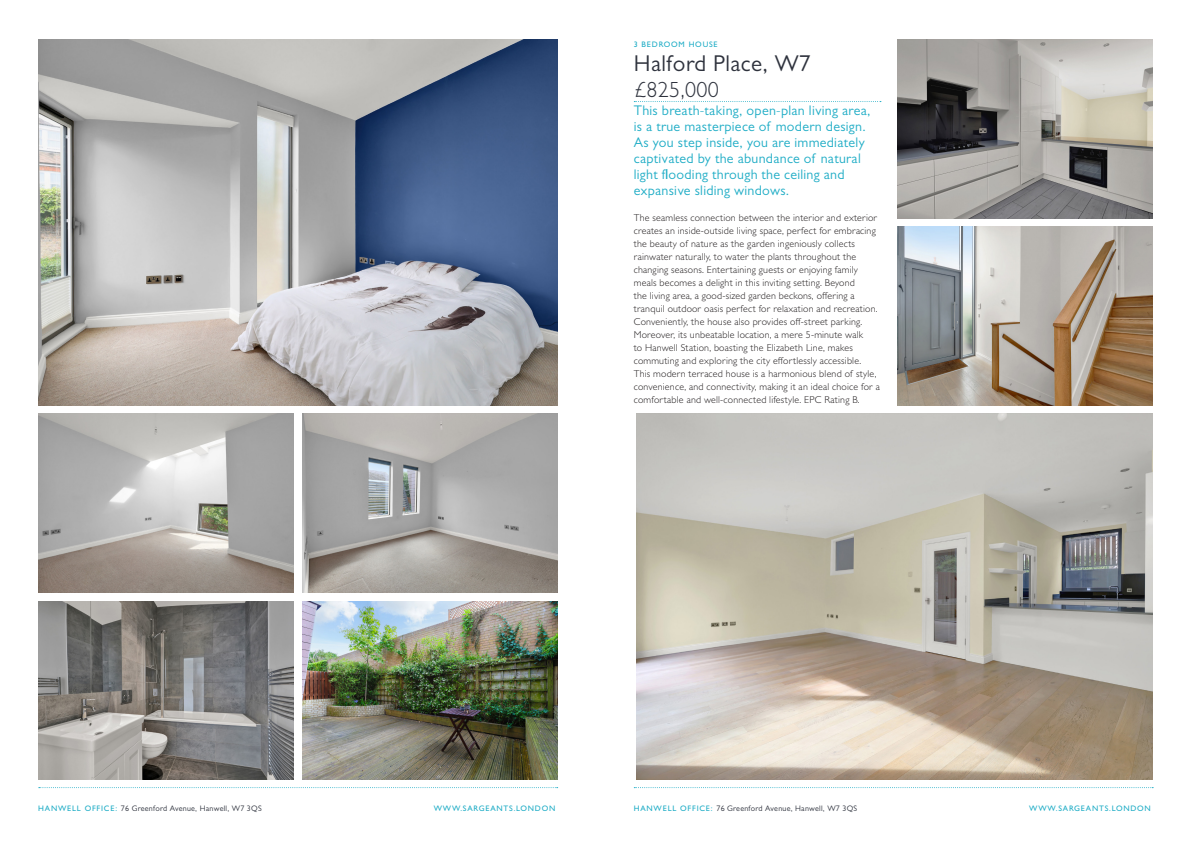
<style>
.page{position:relative;width:1191px;height:842px;background:#fff}
.page>*{position:absolute;margin:0;border:0;box-sizing:border-box;transform-origin:0 0}
.t1{font:23px "Gill Sans MT Pro";letter-spacing:.02em;color:#2e323d}
.t2{font:300 22px "Gill Sans MT Std";letter-spacing:.02em;color:#2e323d}
.t3{font:14px/16px "Gill Sans MT Pro";letter-spacing:.02em;color:#20adc6}
.t4{font:300 10px/13px "Gill Sans MT Std";letter-spacing:.02em;color:#231f20}
.t5{font:8px "Gill Sans MT Pro";letter-spacing:.03em;color:#2e323d}
.t6{font:500 8px "Gill Sans MT Std";letter-spacing:.1em;color:#20adc6}
.s1{font-family:"Gill Sans MT Std";font-weight:500;color:#20adc6}
</style>
<div class="page">
<svg style="left:634px;top:787px;width:519px;height:1px"></svg>
<svg style="left:39px;top:787px;width:519px;height:1px"></svg>
<img style="left:636px;top:414px;width:516px;height:366px">
<img style="left:897px;top:40px;width:255px;height:178px">
<img style="left:897px;top:227px;width:255px;height:178px">
<img style="left:38px;top:601px;width:256px;height:178px">
<img style="left:38px;top:414px;width:255px;height:178px">
<img style="left:38px;top:40px;width:519px;height:365px">
<img style="left:302px;top:414px;width:255px;height:178px">
<img style="left:302px;top:601px;width:255px;height:179px">
<svg style="left:634px;top:101px;width:247px;height:1px"></svg>
<p class="t6" style="left:634px;top:40px;width:85px">3 BEDROOM HOUSE</p>
<p class="t1" style="left:634px;top:50px;width:178px">Halford Place, W7</p>
<p class="t2" style="left:634px;top:77px;width:87px">£825,000</p>
<p class="t3" style="left:634px;top:102px;width:238px">This breath-taking, open-plan living area, is a true masterpiece of modern design.<br>As you step inside, you are immediately captivated by the abundance of natural light flooding through the ceiling and expansive sliding windows.</p>
<p class="t4" style="left:634px;top:211px;width:248px">The seamless connection between the interior and exterior creates an inside-outside living space, perfect for embracing the beauty of nature as the garden ingeniously collects rainwater naturally, to water the plants throughout the changing seasons. Entertaining guests or enjoying family meals becomes a delight in this inviting setting. Beyond<br>the living area, a good-sized garden beckons, offering a tranquil outdoor oasis perfect for relaxation and recreation.<br>Conveniently, the house also provides off-street parking.<br>Moreover, its unbeatable location, a mere 5-minute walk<br>to Hanwell Station, boasting the Elizabeth Line, makes commuting and exploring the city effortlessly accessible.<br>This modern terraced house is a harmonious blend of style, convenience, and connectivity, making it an ideal choice for a comfortable and well-connected lifestyle. EPC Rating B.</p>
<p class="t5" style="left:38px;top:803px;width:225px"><span class="s1">HANWELL OFFICE:</span> 76 Greenford Avenue, Hanwell, W7 3QS</p>
<p class="t6" style="left:434px;top:803px;width:123px">WWW.SARGEANTS.LONDON</p>
<p class="t5" style="left:634px;top:803px;width:225px"><span class="s1">HANWELL OFFICE:</span> 76 Greenford Avenue, Hanwell, W7 3QS</p>
<p class="t6" style="left:1029px;top:803px;width:123px">WWW.SARGEANTS.LONDON</p>
</div>
